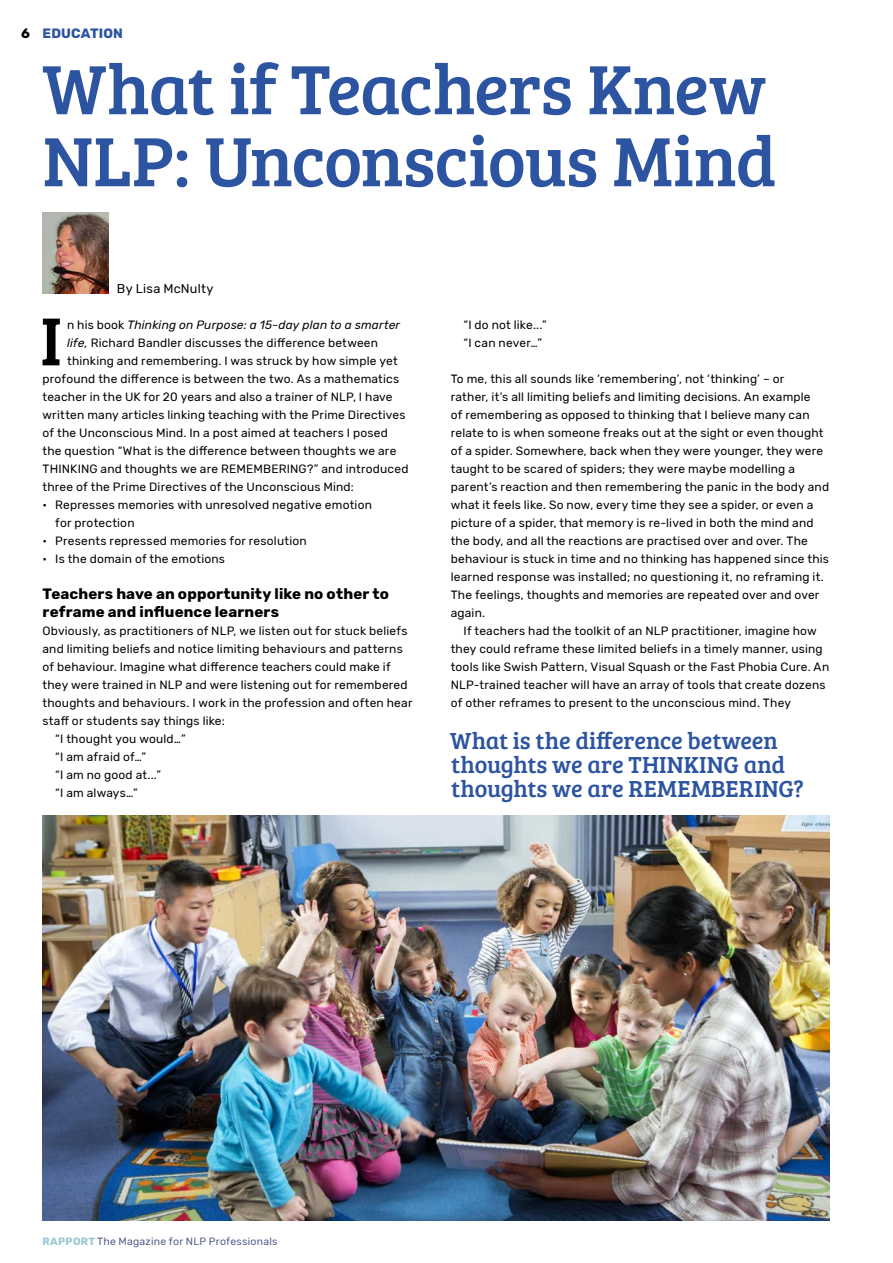
<style>
.page{position:relative;width:893px;height:1263px;background:#fff}
.page>*{position:absolute;margin:0;border:0;box-sizing:border-box;transform-origin:0 0}
.t1{font:72px/72px "Bree Serif";letter-spacing:-.015em;color:#2c54a1}
.t2{font:70.2px "Bree Serif";color:#000}
.t3{font:24px/24px "Bree Serif";color:#2c54a1}
.t4{font:700 15px/18px "Rubik";letter-spacing:.01em;color:#000}
.t5{font:700 13.5px "Rubik";color:#2c54a1}
.t6{font:700 13.5px "Rubik";color:#000}
.t7{font:12.75px "Rubik";letter-spacing:.015em;color:#000}
.t8{font:12px/18px "Rubik";letter-spacing:.015em;color:#000}
.t9{font:italic 12px "Rubik";letter-spacing:.015em;color:#000}
.t10{font:10.5px "Rubik";letter-spacing:.02em;color:#535c87}
.s1{font-style:normal}
.s2{font-style:italic}
.s3{font-weight:700;color:#9cc9d3}
</style>
<div class="page">
<img style="left:43px;top:212px;width:65px;height:81px">
<img style="left:43px;top:815px;width:786px;height:405px">
<p class="t6" style="left:21px;top:26px;width:10px">6</p>
<p class="t5" style="left:43px;top:26px;width:39px">Education</p>
<h1 class="t1" style="left:43px;top:50px;width:735px">What if Teachers Knew<br>NLP: Unconscious Mind</h1>
<p class="t7" style="left:117px;top:282px;width:98px">By Lisa McNulty</p>
<h2 class="t2" style="left:40px;top:290px;width:23px">I</h2>
<p class="t9" style="left:67px;top:319px;width:335px"><span class="s1">n his book</span> Thinking on Purpose: a 15-day plan to a smarter</p>
<p class="t8" style="left:67px;top:334px;width:312px"><span class="s2">life,</span> Richard Bandler discusses the difference between</p>
<p class="t8" style="left:67px;top:352px;width:332px">thinking and remembering. I was struck by how simple yet</p>
<p class="t8" style="left:43px;top:370px;width:358px">profound the difference is between the two. As a mathematics</p>
<p class="t8" style="left:43px;top:388px;width:352px">teacher in the UK for 20 years and also a trainer of NLP, I have</p>
<p class="t8" style="left:43px;top:406px;width:365px">written many articles linking teaching with the Prime Directives</p>
<p class="t8" style="left:43px;top:424px;width:347px">of the Unconscious Mind. In a post aimed at teachers I posed</p>
<p class="t8" style="left:43px;top:442px;width:355px">the question “What is the difference between thoughts we are</p>
<p class="t8" style="left:43px;top:460px;width:368px">THINKING and thoughts we are REMEMBERING?” and introduced</p>
<p class="t8" style="left:43px;top:478px;width:313px">three of the Prime Directives of the Unconscious Mind:</p>
<p class="t8" style="left:55px;top:496px;width:318px;text-indent:-13px">• Represses memories with unresolved negative emotion for protection</p>
<p class="t8" style="left:43px;top:532px;width:266px">• Presents repressed memories for resolution</p>
<p class="t8" style="left:43px;top:550px;width:184px">• Is the domain of the emotions</p>
<p class="t4" style="left:43px;top:586px;width:348px">Teachers have an opportunity like no other to reframe and influence learners</p>
<p class="t8" style="left:43px;top:622px;width:366px">Obviously, as practitioners of NLP, we listen out for stuck beliefs</p>
<p class="t8" style="left:43px;top:640px;width:362px">and limiting beliefs and notice limiting behaviours and patterns</p>
<p class="t8" style="left:43px;top:658px;width:350px">of behaviour. Imagine what difference teachers could make if</p>
<p class="t8" style="left:43px;top:676px;width:367px">they were trained in NLP and were listening out for remembered</p>
<p class="t8" style="left:43px;top:694px;width:371px">thoughts and behaviours. I work in the profession and often hear</p>
<p class="t8" style="left:43px;top:712px;width:184px">staff or students say things like:</p>
<p class="t8" style="left:55px;top:730px;width:132px">“I thought you would…”</p>
<p class="t8" style="left:55px;top:748px;width:92px">“I am afraid of…”</p>
<p class="t8" style="left:55px;top:766px;width:107px">“I am no good at...”</p>
<p class="t8" style="left:55px;top:784px;width:84px">“I am always…”</p>
<p class="t8" style="left:463px;top:316px;width:85px">“I do not like...” “I can never…”</p>
<p class="t8" style="left:451px;top:370px;width:380px">To me, this all sounds like ‘remembering’, not ‘thinking’ – or<br>rather, it’s all limiting beliefs and limiting decisions. An example<br>of remembering as opposed to thinking that I believe many can relate to is when someone freaks out at the sight or even thought of a spider. Somewhere, back when they were younger, they were taught to be scared of spiders; they were maybe modelling a parent’s reaction and then remembering the panic in the body and what it feels like. So now, every time they see a spider, or even a picture of a spider, that memory is re-lived in both the mind and the body, and all the reactions are practised over and over. The behaviour is stuck in time and no thinking has happened since this learned response was installed; no questioning it, no reframing it.<br>The feelings, thoughts and memories are repeated over and over again.</p>
<p class="t8" style="left:451px;top:622px;width:380px;text-indent:13px">If teachers had the toolkit of an NLP practitioner, imagine how they could reframe these limited beliefs in a timely manner, using tools like Swish Pattern, Visual Squash or the Fast Phobia Cure. An NLP-trained teacher will have an array of tools that create dozens of other reframes to present to the unconscious mind. They</p>
<h3 class="t3" style="left:450px;top:727px;width:355px">What is the difference between thoughts we are THINKING and thoughts we are REMEMBERING?</h3>
<p class="t10" style="left:43px;top:1235px;width:236px"><span class="s3">RAPPorT</span> The Magazine for NLP Professionals</p>
</div>
